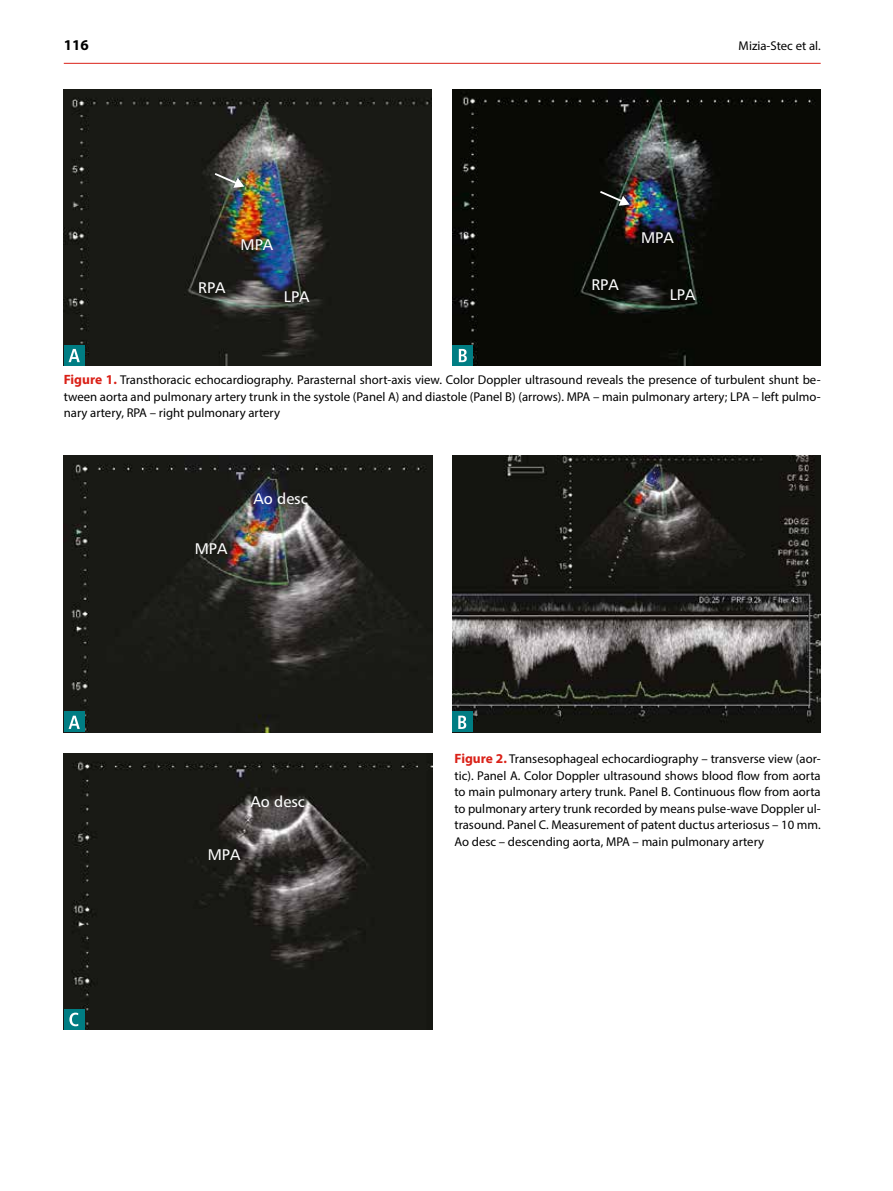
<style>
.page{position:relative;width:893px;height:1191px;background:#fff}
.page>*{position:absolute;margin:0;border:0;box-sizing:border-box;transform-origin:0 0}
.t1{font:700 15px "Myriad Pro";color:#000}
.t2{font:14.7px "Humnst 777 PL";color:#fff}
.t3{font:12.75px/16.5px "Myriad Pro";color:#000;text-align:justify}
.s1{font-weight:700;font-size:13.5px;color:#da2118}
</style>
<div class="page">
<hr style="left:64px;top:63px;width:757px;height:1px;background:#da2118">
<img style="left:64px;top:89px;width:368px;height:276px">
<img style="left:452px;top:89px;width:369px;height:276px">
<div style="left:64px;top:345px;width:21px;height:20px;background:#007d83"></div>
<svg style="left:69px;top:349px;width:11px;height:13px"></svg>
<div style="left:453px;top:345px;width:20px;height:20px;background:#007d83"></div>
<svg style="left:459px;top:349px;width:8px;height:13px"></svg>
<svg style="left:213px;top:171px;width:31px;height:17px"></svg>
<svg style="left:598px;top:189px;width:32px;height:17px"></svg>
<img style="left:64px;top:753px;width:368px;height:276px">
<img style="left:64px;top:456px;width:368px;height:276px">
<img style="left:452px;top:456px;width:368px;height:276px">
<div style="left:64px;top:711px;width:21px;height:21px;background:#007d83"></div>
<svg style="left:69px;top:715px;width:11px;height:14px"></svg>
<div style="left:452px;top:711px;width:21px;height:21px;background:#007d83"></div>
<svg style="left:458px;top:715px;width:8px;height:14px"></svg>
<div style="left:64px;top:1008px;width:21px;height:21px;background:#007d83"></div>
<svg style="left:69px;top:1012px;width:9px;height:14px"></svg>
<p class="t1" style="left:64px;top:35px;width:26px">116</p>
<p class="t3" style="left:739px;top:37px;width:84px">Mizia-Stec et al.</p>
<p class="t2" style="left:198px;top:278px;width:29px">RPA</p>
<p class="t2" style="left:241px;top:235px;width:34px">MPA</p>
<p class="t2" style="left:284px;top:287px;width:27px">LPA</p>
<p class="t2" style="left:591px;top:275px;width:29px">RPA</p>
<p class="t2" style="left:641px;top:228px;width:34px">MPA</p>
<p class="t2" style="left:670px;top:285px;width:27px">LPA</p>
<p class="t3" style="left:64px;top:371px;width:758px"><span class="s1">Figure 1.</span> Transthoracic echocardiography. Parasternal short‑axis view. Color Doppler ultrasound reveals the presence of turbulent shunt be&shy;tween aorta and pulmonary artery trunk in the systole (Panel A) and diastole (Panel B) (arrows). MPA – main pulmonary artery; LPA – left pulmo&shy;nary artery, RPA – right pulmonary artery</p>
<p class="t2" style="left:195px;top:539px;width:34px">MPA</p>
<p class="t2" style="left:253px;top:489px;width:56px">Ao desc</p>
<p class="t2" style="left:251px;top:792px;width:56px">Ao desc</p>
<p class="t2" style="left:208px;top:845px;width:34px">MPA</p>
<p class="t3" style="left:454px;top:750px;width:368px"><span class="s1">Figure 2.</span> Transesophageal echocardiography – transverse view (aor&shy;tic). Panel A. Color Doppler ultrasound shows blood flow from aorta to main pulmonary artery trunk. Panel B. Continuous flow from aorta to pulmonary artery trunk recorded by means pulse‑wave Doppler ul&shy;trasound. Panel C. Measurement of patent ductus arteriosus – 10 mm.<br>Ao desc – descending aorta, MPA – main pulmonary artery</p>
</div>
